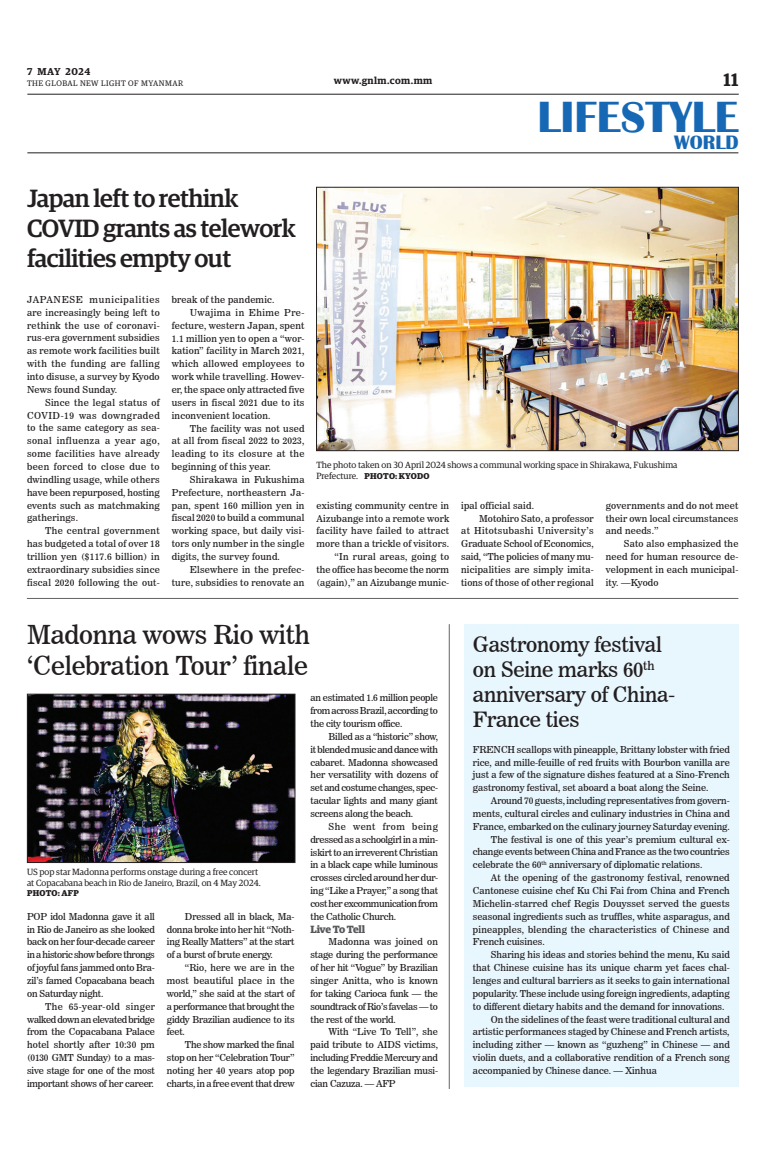
<style>
.page{position:relative;width:773px;height:1152px;background:#fff}
.page>*{position:absolute;margin:0;border:0;box-sizing:border-box;transform-origin:0 0}
.t1{font:700 45px "Britannic";color:#1768b4}
._2_Clm_Head{font:26px/31.2px "News 706 BT Roman C";letter-spacing:-.01em;color:#231f20}
._2_Clm_Head-2{font:500 25px/30px "Guardian Egyp";letter-spacing:-.02em;color:#231f20}
._2_Clm_Head-3{font:21px/25.2px "News 706 BT Roman C";letter-spacing:-.01em;color:#231f20}
.t2{font:700 20px "Britannic";color:#1768b4}
.t3{font:600 18px "Guardian Egyp";color:#231f20}
.Sub_Body{font:700 10.5px "Guardian Egyp";letter-spacing:-.035em;color:#57585a}
.t4{font:600 10px "Guardian Egyp";letter-spacing:.04em;color:#231f20}
._2nd_Body{font:9.5px/12.9px "News 706 BT Roman C";color:#231f20;text-align:justify}
.Normal_Para{font:9.5px/12.9px "News 706 BT Roman C";color:#231f20;text-align:justify}
._2nd_Body-2{font:9.5px/12.9px "News 706 BT Roman C";letter-spacing:.02em;color:#231f20;text-align:right}
.t5{font:9px/10.8px "Guardian Egyp";color:#231f20}
.t6{font:700 8.5px "Guardian Egyp";letter-spacing:.02em;color:#231f20}
.t7{font:8px "Guardian Egyp";letter-spacing:.06em;color:#231f20}
.s1{font-weight:700;font-size:8.5px}
</style>
<div class="page">
<hr style="left:27px;top:94px;width:711px;height:1px;background:#231f20">
<hr style="left:27px;top:153px;width:711px;height:1px;background:#231f20">
<div style="left:464px;top:624px;width:274px;height:463px;background:#e8f6fd"></div>
<img style="left:318px;top:189px;width:418px;height:260px">
<div style="left:316px;top:187px;width:422px;height:264px;border:1px solid #231f20"></div>
<img style="left:29px;top:696px;width:264px;height:165px">
<div style="left:27px;top:694px;width:268px;height:169px;border:1px solid #231f20"></div>
<hr style="left:27px;top:598px;width:711px;height:1px;background:#231f20">
<hr style="left:449px;top:624px;width:1px;height:465px;background:#231f20">
<p class="t4" style="left:27px;top:64px;width:65px">7 MAY 2024</p>
<p class="t7" style="left:27px;top:78px;width:158px">THE GLOBAL NEW LIGHT OF MYANMAR</p>
<p class="t4" style="left:334px;top:73px;width:100px">www.gnlm.com.mm</p>
<h3 class="t3" style="left:723px;top:67px;width:16px">11</h3>
<h1 class="t1" style="left:537px;top:91px;width:203px">LIFESTYLE</h1>
<h3 class="t2" style="left:674px;top:131px;width:66px">WORLD</h3>
<p class="_2_Clm_Head-2" style="left:27px;top:181px;width:270px">Japan left to rethink<br>COVID grants as telework facilities empty out</p>
<p class="Normal_Para" style="left:27px;top:293px;width:134px">JAPANESE municipalities are increasingly being left to rethink the use of coronavi&shy;rus-era government subsidies as remote work facilities built with the funding are falling into disuse, a survey by Kyodo News found Sunday.</p>
<p class="_2nd_Body" style="left:27px;top:396px;width:134px;text-indent:18px">Since the legal status of COVID-19 was downgraded to the same category as sea&shy;sonal influenza a year ago, some facilities have already been forced to close due to dwindling usage, while others have been repurposed, hosting events such as matchmaking gatherings.</p>
<p class="_2nd_Body" style="left:27px;top:524px;width:134px;text-indent:18px">The central government has budgeted a total of over 18 trillion yen ($117.6 billion) in extraordinary subsidies since fiscal 2020 following the out-</p>
<p class="_2nd_Body-2" style="left:172px;top:293px;width:104px">break of the pandemic.</p>
<p class="_2nd_Body" style="left:172px;top:306px;width:134px;text-indent:18px">Uwajima in Ehime Pre&shy;fecture, western Japan, spent 1.1 million yen to open a “wor&shy;kation” facility in March 2021, which allowed employees to work while travelling. Howev&shy;er, the space only attracted five users in fiscal 2021 due to its inconvenient location.</p>
<p class="_2nd_Body" style="left:172px;top:422px;width:134px;text-indent:18px">The facility was not used at all from fiscal 2022 to 2023, leading to its closure at the beginning of this year.</p>
<p class="_2nd_Body" style="left:172px;top:473px;width:134px;text-indent:18px">Shirakawa in Fukushima Prefecture, northeastern Ja&shy;pan, spent 160 million yen in fiscal 2020 to build a communal working space, but daily visi&shy;tors only number in the single digits, the survey found.</p>
<p class="_2nd_Body-2" style="left:172px;top:563px;width:134px">Elsewhere in the prefec&shy;ture, subsidies to renovate an</p>
<p class="t5" style="left:316px;top:459px;width:362px">The photo taken on 30 April 2024 shows a communal working space in Shirakawa, Fukushima<br>Prefecture. <span class="s1">PHOTO: KYODO</span></p>
<p class="_2nd_Body" style="left:316px;top:499px;width:134px">existing community centre in Aizubange into a remote work facility have failed to attract more than a trickle of visitors.</p>
<p class="_2nd_Body" style="left:316px;top:550px;width:134px;text-indent:18px">“In rural areas, going to the office has become the norm (again),” an Aizubange munic-</p>
<p class="_2nd_Body-2" style="left:461px;top:499px;width:74px">ipal official said.</p>
<p class="_2nd_Body" style="left:461px;top:512px;width:134px;text-indent:18px">Motohiro Sato, a professor at Hitotsubashi University’s Graduate School of Economics, said, “The policies of many mu&shy;nicipalities are simply imita&shy;tions of those of other regional</p>
<p class="_2nd_Body" style="left:605px;top:499px;width:134px">governments and do not meet their own local circumstances and needs.”</p>
<p class="_2nd_Body" style="left:605px;top:537px;width:134px;text-indent:18px">Sato also emphasized the need for human resource de&shy;velopment in each municipal&shy;ity. —Kyodo</p>
<p class="_2_Clm_Head" style="left:27px;top:619px;width:284px">Madonna wows Rio with ‘Celebration Tour’ finale</p>
<p class="t5" style="left:27px;top:866px;width:235px">US pop star Madonna performs onstage during a free concert at Copacabana beach in Rio de Janeiro, Brazil, on 4 May 2024.</p>
<p class="t6" style="left:27px;top:886px;width:53px">PHOTO: AFP</p>
<p class="Normal_Para" style="left:27px;top:910px;width:129px">POP idol Madonna gave it all in Rio de Janeiro as she looked back on her four-decade career in a historic show before throngs of joyful fans jammed onto Bra&shy;zil’s famed Copacabana beach on Saturday night.</p>
<p class="_2nd_Body" style="left:27px;top:1000px;width:129px;text-indent:18px">The 65-year-old singer walked down an elevated bridge from the Copacabana Palace hotel shortly after 10:30 pm (0130 GMT Sunday) to a mas&shy;sive stage for one of the most important shows of her career.</p>
<p class="_2nd_Body" style="left:167px;top:910px;width:129px;text-indent:18px">Dressed all in black, Ma&shy;donna broke into her hit “Noth&shy;ing Really Matters” at the start of a burst of brute energy.</p>
<p class="_2nd_Body" style="left:167px;top:961px;width:129px;text-indent:18px">“Rio, here we are in the most beautiful place in the world,” she said at the start of a performance that brought the giddy Brazilian audience to its feet.</p>
<p class="_2nd_Body" style="left:167px;top:1038px;width:129px;text-indent:18px">The show marked the final stop on her “Celebration Tour” noting her 40 years atop pop charts, in a free event that drew</p>
<p class="_2nd_Body" style="left:310px;top:691px;width:129px">an estimated 1.6 million people from across Brazil, according to the city tourism office.</p>
<p class="_2nd_Body" style="left:310px;top:730px;width:129px;text-indent:18px">Billed as a “historic” show, it blended music and dance with cabaret. Madonna showcased her versatility with dozens of set and costume changes, spec&shy;tacular lights and many giant screens along the beach.</p>
<p class="_2nd_Body" style="left:310px;top:820px;width:129px;text-indent:18px">She went from being dressed as a schoolgirl in a min&shy;iskirt to an irreverent Christian in a black cape while luminous crosses circled around her dur&shy;ing “Like a Prayer,” a song that cost her excommunication from the Catholic Church.</p>
<p class="Sub_Body" style="left:310px;top:921px;width:56px">Live To Tell</p>
<p class="_2nd_Body" style="left:310px;top:936px;width:129px;text-indent:18px">Madonna was joined on stage during the performance of her hit “Vogue” by Brazilian singer Anitta, who is known for taking Carioca funk — the soundtrack of Rio’s favelas — to the rest of the world.</p>
<p class="_2nd_Body" style="left:310px;top:1025px;width:129px;text-indent:18px">With “Live To Tell”, she paid tribute to AIDS victims, including Freddie Mercury and the legendary Brazilian musi&shy;cian Cazuza. — AFP</p>
<p class="_2_Clm_Head-3" style="left:473px;top:631px;width:204px">Gastronomy festival on Seine marks 60<sup>th </sup>anniversary of China-<br>France ties</p>
<p class="Normal_Para" style="left:473px;top:743px;width:258px">FRENCH scallops with pineapple, Brittany lobster with fried rice, and mille-feuille of red fruits with Bourbon vanilla are just a few of the signature dishes featured at a Sino-French gastronomy festival, set aboard a boat along the Seine.</p>
<p class="_2nd_Body" style="left:473px;top:794px;width:258px;text-indent:18px">Around 70 guests, including representatives from govern&shy;ments, cultural circles and culinary industries in China and France, embarked on the culinary journey Saturday evening.</p>
<p class="_2nd_Body" style="left:473px;top:833px;width:258px;text-indent:18px">The festival is one of this year’s premium cultural ex&shy;change events between China and France as the two countries celebrate the 60<sup>th</sup> anniversary of diplomatic relations.</p>
<p class="_2nd_Body" style="left:473px;top:871px;width:258px;text-indent:18px">At the opening of the gastronomy festival, renowned Cantonese cuisine chef Ku Chi Fai from China and French Michelin-starred chef Regis Douysset served the guests seasonal ingredients such as truffles, white asparagus, and pineapples, blending the characteristics of Chinese and French cuisines.</p>
<p class="_2nd_Body" style="left:473px;top:948px;width:258px;text-indent:18px">Sharing his ideas and stories behind the menu, Ku said that Chinese cuisine has its unique charm yet faces chal&shy;lenges and cultural barriers as it seeks to gain international popularity. These include using foreign ingredients, adapting to different dietary habits and the demand for innovations.</p>
<p class="_2nd_Body" style="left:473px;top:1013px;width:258px;text-indent:18px">On the sidelines of the feast were traditional cultural and artistic performances staged by Chinese and French artists, including zither — known as “guzheng” in Chinese — and violin duets, and a collaborative rendition of a French song accompanied by Chinese dance. — Xinhua</p>
</div>
